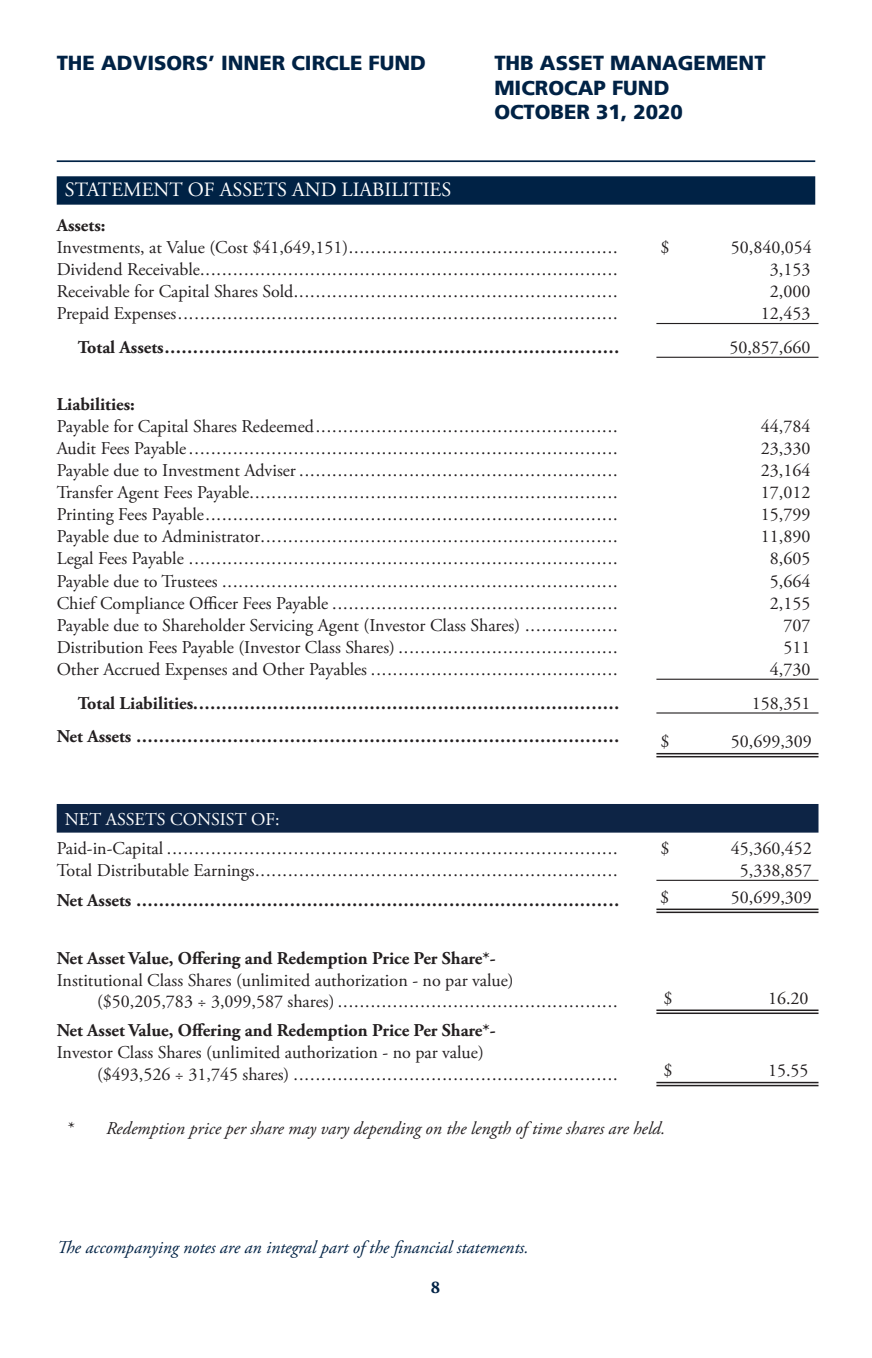
<style>
.page{position:relative;width:872px;height:1358px;background:#fff}
.page>*{position:absolute;margin:0;border:0;box-sizing:border-box;transform-origin:0 0}
.t1{font:900 20.25px/24.3px "Frutiger LT";color:#002245}
.t2{font:20.25px "Adobe Garamond Pro";color:#fff}
.t3{font:18px/21.6px "Adobe Garamond Pro";color:#231f20}
.t4{font:700 18px "Adobe Garamond Pro";color:#231f20}
.t5{font:italic 18px "Adobe Garamond Pro";color:#231f20}
.t6{font:italic 18px "Adobe Garamond Pro";color:#002245}
.t7{font:18px "Adobe Garamond Pro";color:#fff}
.t8{font:700 18px "Adobe Garamond Pro";color:#002245}
</style>
<div class="page">
<hr style="left:57px;top:160px;width:758px;height:2px;background:#002245">
<div style="left:57px;top:176px;width:758px;height:29px;background:#002245"></div>
<div style="left:57px;top:804px;width:761px;height:28px;background:#0d2445"></div>
<svg style="left:656px;top:754px;width:162px;height:2px"></svg>
<div style="left:656px;top:908px;width:162px;height:5px;background:#ededed"></div>
<div style="left:656px;top:1081px;width:162px;height:5px;background:#b8b6b7"></div>
<hr style="left:656px;top:323px;width:162px;height:1px;background:#231f20">
<hr style="left:656px;top:357px;width:162px;height:1px;background:#231f20">
<hr style="left:656px;top:678px;width:162px;height:2px;background:#231f20">
<hr style="left:656px;top:712px;width:162px;height:1px;background:#231f20">
<hr style="left:656px;top:753px;width:162px;height:1px;background:#231f20">
<hr style="left:656px;top:756px;width:162px;height:1px;background:#231f20">
<hr style="left:656px;top:879px;width:162px;height:2px;background:#231f20">
<hr style="left:656px;top:908px;width:162px;height:2px;background:#231f20">
<hr style="left:656px;top:911px;width:162px;height:2px;background:#231f20">
<hr style="left:656px;top:1009px;width:162px;height:2px;background:#231f20">
<hr style="left:656px;top:1012px;width:162px;height:2px;background:#231f20">
<hr style="left:656px;top:1081px;width:162px;height:2px;background:#231f20">
<hr style="left:656px;top:1084px;width:162px;height:2px;background:#231f20">
<p class="t1" style="left:57px;top:51px;width:371px">THE ADVISORS’ INNER CIRCLE FUND</p>
<p class="t1" style="left:494px;top:51px;width:273px">THB ASSET MANAGEMENT<br>MICROCAP FUND<br>OCTOBER 31, 2020</p>
<p class="t2" style="left:65px;top:178px;width:388px">STATEMENT OF ASSETS AND LIABILITIES</p>
<p class="t4" style="left:57px;top:214px;width:50px">Assets:</p>
<p class="t3" style="left:57px;top:237px;width:562px">Investments, at Value (Cost $41,649,151).................................................</p>
<p class="t3" style="left:660px;top:237px;width:10px">$</p>
<p class="t3" style="left:731px;top:237px;width:82px">50,840,054</p>
<p class="t3" style="left:57px;top:259px;width:562px">Dividend Receivable............................................................................</p>
<p class="t3" style="left:770px;top:259px;width:42px">3,153</p>
<p class="t3" style="left:57px;top:281px;width:562px">Receivable for Capital Shares Sold...........................................................</p>
<p class="t3" style="left:770px;top:281px;width:42px">2,000</p>
<p class="t3" style="left:57px;top:303px;width:562px">Prepaid Expenses................................................................................</p>
<p class="t3" style="left:761px;top:303px;width:51px">12,453</p>
<p class="t4" style="left:78px;top:336px;width:543px">Total Assets................................................................................</p>
<p class="t3" style="left:729px;top:337px;width:82px">50,857,660</p>
<p class="t4" style="left:57px;top:394px;width:80px">Liabilities:</p>
<p class="t3" style="left:57px;top:416px;width:562px">Payable for Capital Shares Redeemed.......................................................</p>
<p class="t3" style="left:761px;top:416px;width:51px">44,784</p>
<p class="t3" style="left:57px;top:438px;width:562px">Audit Fees Payable..............................................................................</p>
<p class="t3" style="left:761px;top:438px;width:51px">23,330</p>
<p class="t3" style="left:57px;top:460px;width:562px">Payable due to Investment Adviser ..........................................................</p>
<p class="t3" style="left:761px;top:460px;width:51px">23,164</p>
<p class="t3" style="left:57px;top:482px;width:562px">Transfer Agent Fees Payable...................................................................</p>
<p class="t3" style="left:761px;top:482px;width:51px">17,012</p>
<p class="t3" style="left:57px;top:504px;width:562px">Printing Fees Payable...........................................................................</p>
<p class="t3" style="left:761px;top:504px;width:51px">15,799</p>
<p class="t3" style="left:57px;top:526px;width:562px">Payable due to Administrator.................................................................</p>
<p class="t3" style="left:761px;top:526px;width:51px">11,890</p>
<p class="t3" style="left:57px;top:548px;width:562px">Legal Fees Payable ..............................................................................</p>
<p class="t3" style="left:770px;top:548px;width:42px">8,605</p>
<p class="t3" style="left:57px;top:570px;width:562px">Payable due to Trustees ........................................................................</p>
<p class="t3" style="left:770px;top:570px;width:42px">5,664</p>
<p class="t3" style="left:57px;top:593px;width:562px">Chief Compliance Officer Fees Payable ....................................................</p>
<p class="t3" style="left:770px;top:593px;width:42px">2,155</p>
<p class="t3" style="left:57px;top:615px;width:562px">Payable due to Shareholder Servicing Agent (Investor Class Shares) .................</p>
<p class="t3" style="left:783px;top:615px;width:28px">707</p>
<p class="t3" style="left:57px;top:637px;width:562px">Distribution Fees Payable (Investor Class Shares) ........................................</p>
<p class="t3" style="left:783px;top:637px;width:28px">511</p>
<p class="t3" style="left:57px;top:659px;width:562px">Other Accrued Expenses and Other Payables .............................................</p>
<p class="t3" style="left:770px;top:659px;width:42px">4,730</p>
<p class="t4" style="left:78px;top:692px;width:543px">Total Liabilities...........................................................................</p>
<p class="t3" style="left:752px;top:692px;width:60px">158,351</p>
<p class="t4" style="left:57px;top:726px;width:564px">Net Assets .....................................................................................</p>
<p class="t3" style="left:660px;top:731px;width:10px">$</p>
<p class="t3" style="left:731px;top:731px;width:82px">50,699,309</p>
<p class="t7" style="left:65px;top:808px;width:216px">NET ASSETS CONSIST OF:</p>
<p class="t3" style="left:57px;top:838px;width:562px">Paid-in-Capital ..................................................................................</p>
<p class="t3" style="left:660px;top:838px;width:10px">$</p>
<p class="t3" style="left:731px;top:838px;width:82px">45,360,452</p>
<p class="t3" style="left:57px;top:860px;width:562px">Total Distributable Earnings..................................................................</p>
<p class="t3" style="left:740px;top:860px;width:73px">5,338,857</p>
<p class="t4" style="left:57px;top:890px;width:564px">Net Assets .....................................................................................</p>
<p class="t3" style="left:660px;top:887px;width:10px">$</p>
<p class="t3" style="left:731px;top:887px;width:82px">50,699,309</p>
<p class="t4" style="left:57px;top:947px;width:440px">Net Asset Value, Offering and Redemption Price Per Share*-</p>
<p class="t3" style="left:97px;top:969px;width:522px;text-indent:-40px">Institutional Class Shares (unlimited authorization - no par value)<br>($50,205,783 ÷ 3,099,587 shares) ...................................................</p>
<p class="t4" style="left:57px;top:1019px;width:440px">Net Asset Value, Offering and Redemption Price Per Share*-</p>
<p class="t3" style="left:97px;top:1042px;width:522px;text-indent:-40px">Investor Class Shares (unlimited authorization - no par value)<br>($493,526 ÷ 31,745 shares) ...........................................................</p>
<p class="t3" style="left:663px;top:987px;width:10px">$</p>
<p class="t3" style="left:768px;top:987px;width:42px">16.20</p>
<p class="t3" style="left:663px;top:1060px;width:10px">$</p>
<p class="t3" style="left:768px;top:1060px;width:42px">15.55</p>
<p class="t5" style="left:66px;top:1117px;width:601px">* Redemption price per share may vary depending on the length of time shares are held.</p>
<p class="t6" style="left:57px;top:1236px;width:473px">The accompanying notes are an integral part of the financial statements.</p>
<p class="t8" style="left:431px;top:1277px;width:11px">8</p>
</div>
